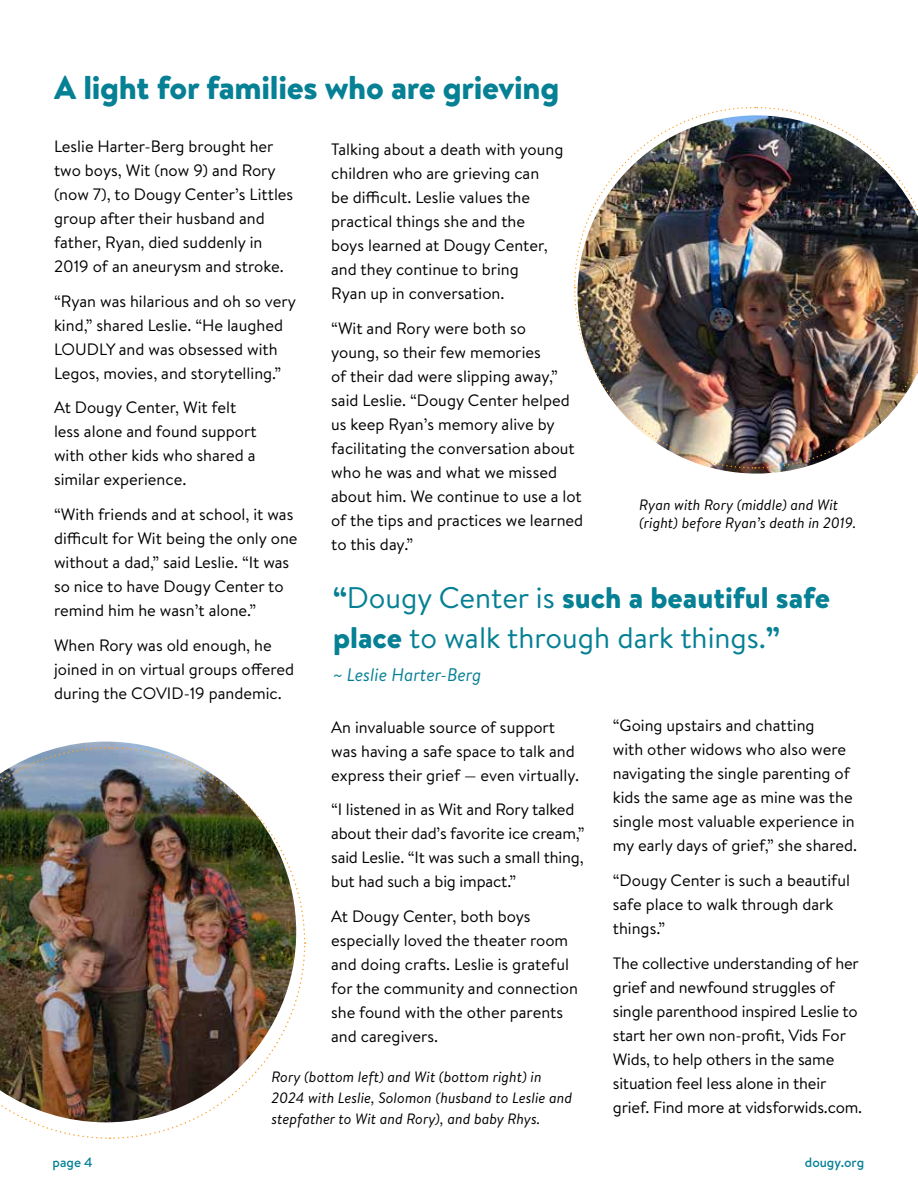
<style>
.page{position:relative;width:918px;height:1188px;background:#fff}
.page>*{position:absolute;margin:0;border:0;box-sizing:border-box;transform-origin:0 0}
.t1{font:900 33px "Brandon Text";letter-spacing:-.01em;color:#058094}
.t2{font:29.85px/39.8px "Brandon Text";color:#058094}
.t3{font:italic 18.15px "Brandon Text";color:#058094}
.t4{font:16.5px/24px "Brandon Text";color:#000}
.t5{font:italic 15px/21px "Brandon Text";color:#000}
.t6{font:500 13.5px "Brandon Text";color:#058094}
.s1{font-weight:900}
</style>
<div class="page">
<img style="left:574px;top:106px;width:344px;height:363px">
<img style="left:0;top:746px;width:306px;height:393px">
<h1 class="t1" style="left:54px;top:64px;width:507px">A light for families who are grieving</h1>
<p class="t4" style="left:54px;top:133px;width:241px">Leslie Harter-Berg brought her two boys, Wit (now 9) and Rory (now 7), to Dougy Center’s Littles group after their husband and father, Ryan, died suddenly in<br>2019 of an aneurysm and stroke.</p>
<p class="t4" style="left:54px;top:288px;width:244px">“Ryan was hilarious and oh so very kind,” shared Leslie. “He laughed<br>LOUDLY and was obsessed with<br>Legos, movies, and storytelling.”</p>
<p class="t4" style="left:54px;top:395px;width:204px">At Dougy Center, Wit felt less alone and found support with other kids who shared a similar experience.</p>
<p class="t4" style="left:54px;top:502px;width:245px">“With friends and at school, it was difficult for Wit being the only one without a dad,” said Leslie. “It was so nice to have Dougy Center to remind him he wasn’t alone.”</p>
<p class="t4" style="left:54px;top:633px;width:242px">When Rory was old enough, he joined in on virtual groups offered during the COVID-19 pandemic.</p>
<p class="t4" style="left:331px;top:136px;width:234px">Talking about a death with young children who are grieving can<br>be difficult. Leslie values the practical things she and the<br>boys learned at Dougy Center, and they continue to bring<br>Ryan up in conversation.</p>
<p class="t4" style="left:331px;top:315px;width:254px">“Wit and Rory were both so<br>young, so their few memories<br>of their dad were slipping away,” said Leslie. “Dougy Center helped us keep Ryan’s memory alive by facilitating the conversation about who he was and what we missed about him. We continue to use a lot of the tips and practices we learned to this day.”</p>
<p class="t5" style="left:639px;top:496px;width:219px;line-height:18px">Ryan with Rory (middle) and Wit (right) before Ryan’s death in 2019.</p>
<h2 class="t2" style="left:333px;top:577px;width:499px"><span class="s1">“</span>Dougy Center is <span class="s1">such a beautiful safe place</span> to walk through dark things.<span class="s1">”</span></h2>
<p class="t3" style="left:333px;top:662px;width:150px">~ Leslie Harter-Berg</p>
<p class="t4" style="left:331px;top:714px;width:249px">An invaluable source of support was having a safe space to talk and express their grief — even virtually.</p>
<p class="t4" style="left:331px;top:797px;width:255px">“I listened in as Wit and Rory talked about their dad’s favorite ice cream,” said Leslie. “It was such a small thing, but had such a big impact.”</p>
<p class="t4" style="left:331px;top:904px;width:248px">At Dougy Center, both boys especially loved the theater room and doing crafts. Leslie is grateful for the community and connection she found with the other parents and caregivers.</p>
<p class="t5" style="left:272px;top:1066px;width:302px">Rory (bottom left) and Wit (bottom right) in<br>2024 with Leslie, Solomon (husband to Leslie and stepfather to Wit and Rory), and baby Rhys.</p>
<p class="t4" style="left:613px;top:713px;width:246px">“Going upstairs and chatting<br>with other widows who also were navigating the single parenting of kids the same age as mine was the single most valuable experience in my early days of grief,” she shared.</p>
<p class="t4" style="left:613px;top:868px;width:239px">“Dougy Center is such a beautiful safe place to walk through dark things.”</p>
<p class="t4" style="left:613px;top:950px;width:251px">The collective understanding of her grief and newfound struggles of single parenthood inspired Leslie to start her own non-profit, Vids For Wids, to help others in the same situation feel less alone in their grief. Find more at vidsforwids.com.</p>
<p class="t6" style="left:53px;top:1153px;width:42px">page 4</p>
<p class="t6" style="left:805px;top:1153px;width:61px">dougy.org</p>
</div>
